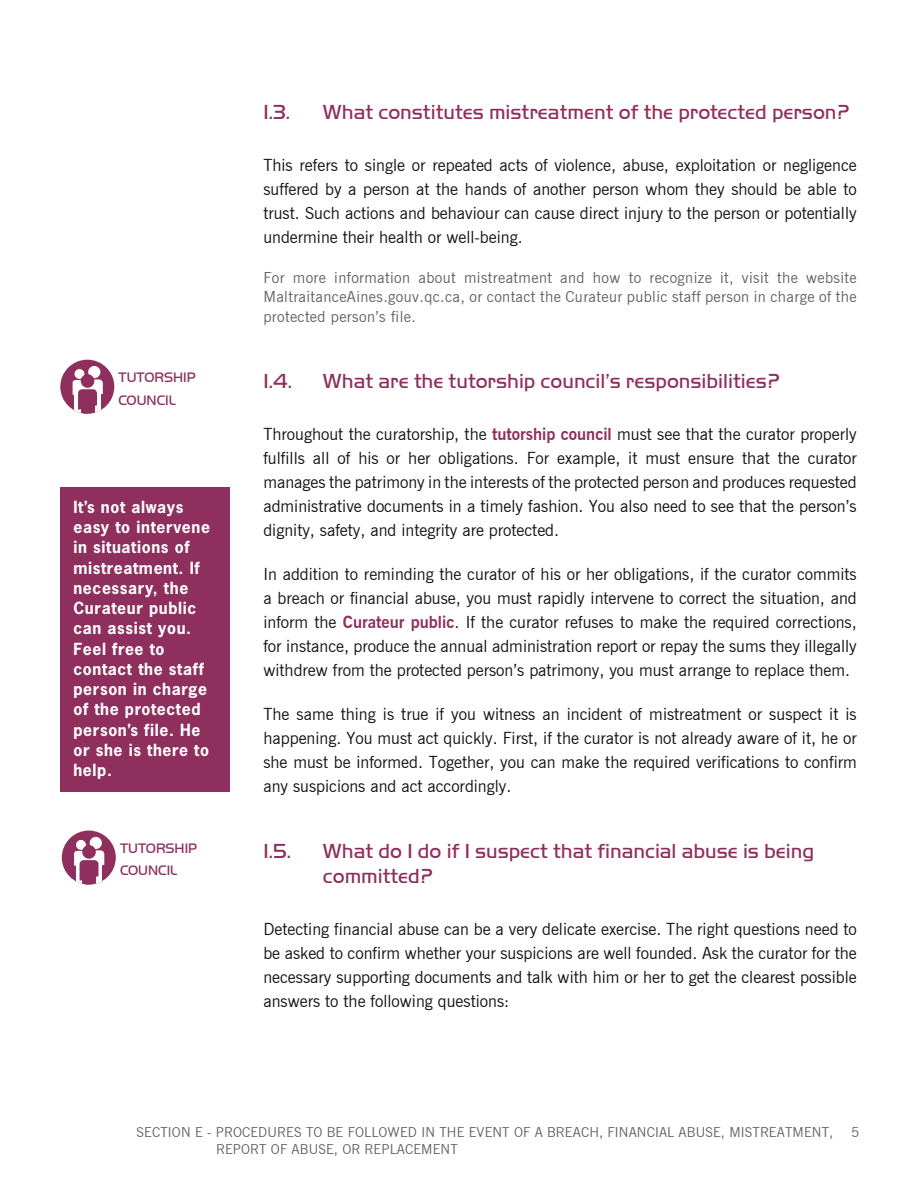
<style>
.page{position:relative;width:918px;height:1188px;background:#fff}
.page>*{position:absolute;margin:0;border:0;box-sizing:border-box;transform-origin:0 0}
.Titre_2{font:21px/25.2px "Handel Got D Ligh";color:#8f2f5d}
.t1{font:16.5px/24px "News Gothic BT";color:#121212;text-align:justify}
.t2{font:700 15.75px/20.2px "News Gothic Std";letter-spacing:.04em;color:#fff}
.t3{font:15px/19.5px "News Gothic BT";letter-spacing:.025em;color:#606362;text-align:justify}
.t4{font:14.1px/22.2px "Handel Got D Ligh";color:#8f2f5d}
.t5{font:13.5px/16.5px "News Gothic BT";letter-spacing:.01em;color:#606362}
.t6{font:12.6px/13.5px "Handel Gothic BT";color:#8f2f5d}
.s1{font-weight:700;color:#8f2f5d}
</style>
<div class="page">
<div style="left:60px;top:360px;width:54px;height:54px;background:#8f2f5d;border-radius:50%"></div>
<div style="left:88px;top:366px;width:12px;height:12px;background:#fff;border-radius:50%"></div>
<svg style="left:94px;top:410px;width:6px;height:3px"></svg>
<div style="left:75px;top:369px;width:9px;height:10px;background:#fff;border-radius:50%"></div>
<svg style="left:75px;top:410px;width:6px;height:3px"></svg>
<div style="left:81px;top:374px;width:13px;height:14px;background:#8f2f5d;border-radius:50%"></div>
<svg style="left:73px;top:379px;width:30px;height:31px"></svg>
<div style="left:81px;top:400px;width:13px;height:14px;background:#8f2f5d"></div>
<div style="left:60px;top:487px;width:170px;height:305px;background:#8f2f5d"></div>
<div style="left:62px;top:831px;width:54px;height:54px;background:#8f2f5d;border-radius:50%"></div>
<div style="left:90px;top:837px;width:12px;height:12px;background:#fff;border-radius:50%"></div>
<svg style="left:96px;top:881px;width:6px;height:3px"></svg>
<div style="left:76px;top:840px;width:10px;height:10px;background:#fff;border-radius:50%"></div>
<div style="left:76px;top:859px;width:10px;height:24px;background:#fff"></div>
<div style="left:82px;top:845px;width:14px;height:14px;background:#8f2f5d;border-radius:50%"></div>
<svg style="left:74px;top:850px;width:30px;height:31px"></svg>
<div style="left:82px;top:871px;width:14px;height:14px;background:#8f2f5d"></div>
<h2 class="Titre_2" style="left:263px;top:100px;width:28px">1.3.</h2>
<h2 class="Titre_2" style="left:323px;top:100px;width:528px">What constitutes mistreatment of the protected person?</h2>
<p class="t1" style="left:263px;top:153px;width:595px">This refers to single or repeated acts of violence, abuse, exploitation or negligence suffered by a person at the hands of another person whom they should be able to trust. Such actions and behaviour can cause direct injury to the person or potentially undermine their health or well-being.</p>
<p class="t3" style="left:263px;top:268px;width:595px">For more information about mistreatment and how to recognize it, visit the website MaltraitanceAines.gouv.qc.ca, or contact the Curateur public staff person in charge of the protected person’s file.</p>
<p class="t4" style="left:119px;top:367px;width:79px">TUTORSHIP<br>COUNCIL</p>
<h2 class="Titre_2" style="left:263px;top:368px;width:30px">1.4.</h2>
<h2 class="Titre_2" style="left:323px;top:368px;width:458px">What are the tutorship council’s responsibilities?</h2>
<p class="t1" style="left:263px;top:422px;width:595px">Throughout the curatorship, the <span class="s1">tutorship council</span> must see that the curator properly fulfills all of his or her obligations. For example, it must ensure that the curator manages the patrimony in the interests of the protected person and produces requested administrative documents in a timely fashion. You also need to see that the person’s dignity, safety, and integrity are protected.</p>
<p class="t1" style="left:263px;top:562px;width:595px">In addition to reminding the curator of his or her obligations, if the curator commits a breach or financial abuse, you must rapidly intervene to correct the situation, and inform the <span class="s1">Curateur public</span>. If the curator refuses to make the required corrections, for instance, produce the annual administration report or repay the sums they illegally withdrew from the protected person’s patrimony, you must arrange to replace them.</p>
<p class="t1" style="left:263px;top:702px;width:595px">The same thing is true if you witness an incident of mistreatment or suspect it is happening. You must act quickly. First, if the curator is not already aware of it, he or she must be informed. Together, you can make the required verifications to confirm any suspicions and act accordingly.</p>
<p class="t6" style="left:120px;top:373px;width:81px">CONSEIL<br>DE TUTELLE</p>
<p class="t6" style="left:302px;top:383px;width:54px">TUTEUR</p>
<p class="t6" style="left:463px;top:383px;width:72px">CURATEUR</p>
<p class="t2" style="left:73px;top:496px;width:138px">It’s not always easy to intervene in situations of mistreatment. If necessary, the<br>Curateur public can assist you.<br>Feel free to contact the staff person in charge of the protected person’s file. He or she is there to help.</p>
<p class="t4" style="left:120px;top:838px;width:79px">TUTORSHIP<br>COUNCIL</p>
<h2 class="Titre_2" style="left:263px;top:838px;width:29px">1.5.</h2>
<h2 class="Titre_2" style="left:323px;top:838px;width:493px">What do I do if I suspect that financial abuse is being committed?</h2>
<p class="t1" style="left:263px;top:917px;width:595px">Detecting financial abuse can be a very delicate exercise. The right questions need to be asked to confirm whether your suspicions are well founded. Ask the curator for the necessary supporting documents and talk with him or her to get the clearest possible answers to the following questions:</p>
<p class="t6" style="left:121px;top:844px;width:81px">CONSEIL<br>DE TUTELLE</p>
<p class="t6" style="left:304px;top:854px;width:54px">TUTEUR</p>
<p class="t6" style="left:464px;top:854px;width:72px">CURATEUR</p>
<p class="t5" style="left:216px;top:1124px;width:619px;text-indent:-80px">SECTION E - PROCEDURES TO BE FOLLOWED IN THE EVENT OF A BREACH, FINANCIAL ABUSE, MISTREATMENT,<br>REPORT OF ABUSE, OR REPLACEMENT</p>
<p class="t5" style="left:851px;top:1124px;width:10px">5</p>
</div>
